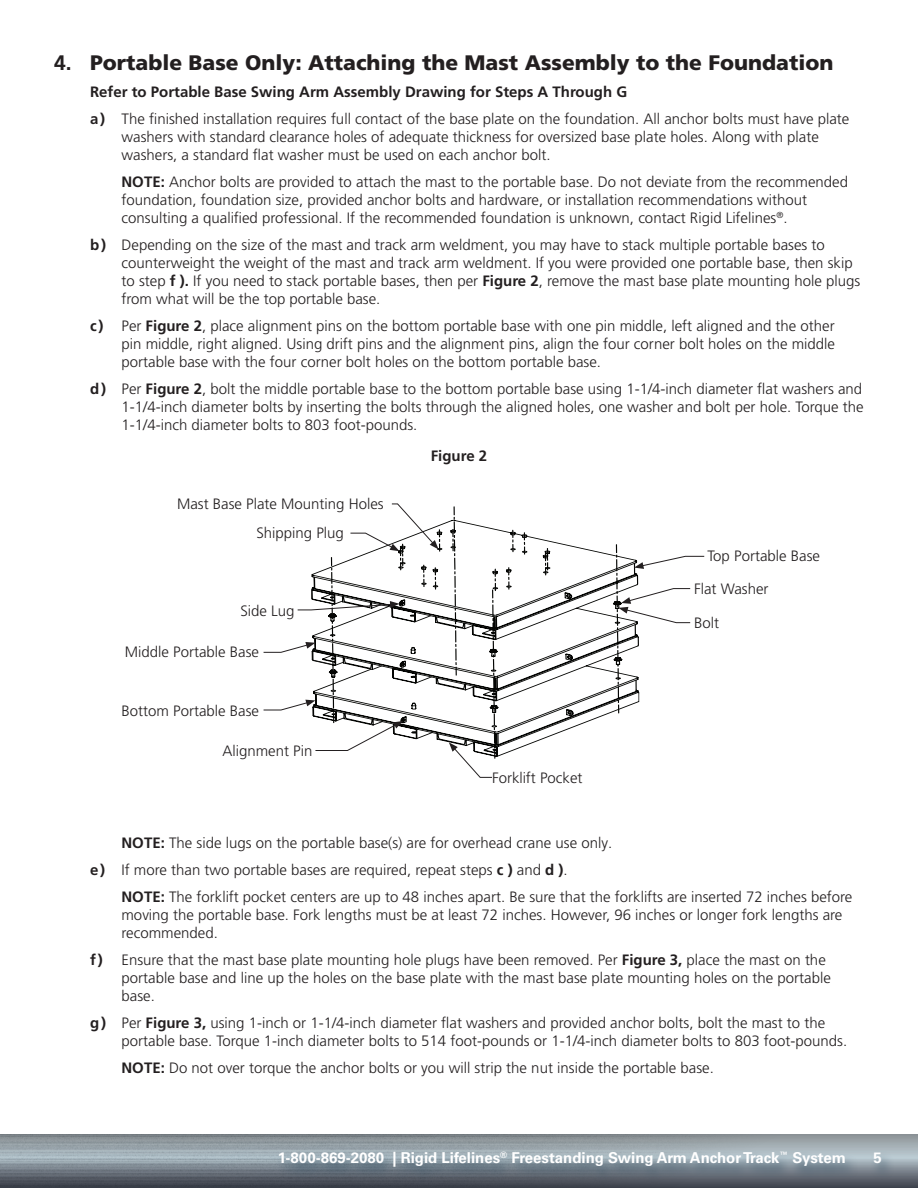
<style>
.page{position:relative;width:918px;height:1188px;background:#fff}
.page>*{position:absolute;margin:0;border:0;box-sizing:border-box;transform-origin:0 0}
.t1{font:900 21px "Frutiger LT Pro";color:#231f20}
.Notes{font:300 15px/18px "Frutiger LT Pro";color:#231f20}
.Main_Text{font:300 15px "Frutiger LT Pro";color:#231f20}
.t2{font:700 15px "Univers LT Pro 65";color:#fff}
.Main_Text_Indent{font:700 15px "Frutiger LT Pro";color:#231f20}
.s1{font-weight:700}
</style>
<div class="page">
<img style="left:0;top:1134px;width:918px;height:54px">
<div style="left:274px;top:1150px;width:621px;height:34px;background:#234358;opacity:.75"></div>
<svg style="left:312px;top:506px;width:327px;height:253px"></svg>
<svg style="left:263px;top:642px;width:52px;height:11px"></svg>
<svg style="left:350px;top:503px;width:89px;height:48px"></svg>
<svg style="left:634px;top:556px;width:71px;height:13px"></svg>
<svg style="left:618px;top:588px;width:73px;height:35px"></svg>
<svg style="left:297px;top:601px;width:103px;height:10px"></svg>
<svg style="left:263px;top:700px;width:52px;height:11px"></svg>
<svg style="left:315px;top:721px;width:88px;height:30px"></svg>
<svg style="left:449px;top:742px;width:44px;height:36px"></svg>
<p class="t1" style="left:54px;top:50px;width:781px"><span class="s1">4.</span> Portable Base Only: Attaching the Mast Assembly to the Foundation</p>
<p class="Main_Text_Indent" style="left:90px;top:83px;width:539px">Refer to Portable Base Swing Arm Assembly Drawing for Steps A Through G</p>
<p class="Notes" style="left:122px;top:110px;width:729px;text-indent:-32px"><span class="s1">a)</span> The finished installation requires full contact of the base plate on the foundation. All anchor bolts must have plate washers with standard clearance holes of adequate thickness for oversized base plate holes. Along with plate washers, a standard flat washer must be used on each anchor bolt.</p>
<p class="Notes" style="left:122px;top:173px;width:728px"><span class="s1">NOTE:</span> Anchor bolts are provided to attach the mast to the portable base. Do not deviate from the recommended foundation, foundation size, provided anchor bolts and hardware, or installation recommendations without consulting a qualified professional. If the recommended foundation is unknown, contact Rigid Lifelines<sup>®</sup>.</p>
<p class="Notes" style="left:122px;top:236px;width:740px;text-indent:-32px"><span class="s1">b)</span> Depending on the size of the mast and track arm weldment, you may have to stack multiple portable bases to counterweight the weight of the mast and track arm weldment. If you were provided one portable base, then skip to step <span class="s1">f ).</span> If you need to stack portable bases, then per <span class="s1">Figure 2</span>, remove the mast base plate mounting hole plugs from what will be the top portable base.</p>
<p class="Notes" style="left:122px;top:317px;width:715px;text-align:justify;text-indent:-32px"><span class="s1">c )</span> Per <span class="s1">Figure 2</span>, place alignment pins on the bottom portable base with one pin middle, left aligned and the other pin middle, right aligned. Using drift pins and the alignment pins, align the four corner bolt holes on the middle portable base with the four corner bolt holes on the bottom portable base.</p>
<p class="Notes" style="left:122px;top:380px;width:744px;text-align:justify;text-indent:-32px"><span class="s1">d)</span> Per <span class="s1">Figure 2</span>, bolt the middle portable base to the bottom portable base using 1-1/4-inch diameter flat washers and 1-1/4-inch diameter bolts by inserting the bolts through the aligned holes, one washer and bolt per hole. Torque the 1-1/4-inch diameter bolts to 803 foot-pounds.</p>
<p class="Main_Text_Indent" style="left:431px;top:447px;width:58px">Figure 2</p>
<p class="Main_Text" style="left:177px;top:495px;width:208px">Mast Base Plate Mounting Holes</p>
<p class="Main_Text" style="left:256px;top:524px;width:89px">Shipping Plug</p>
<p class="Main_Text" style="left:240px;top:602px;width:56px">Side Lug</p>
<p class="Main_Text" style="left:125px;top:643px;width:136px">Middle Portable Base</p>
<p class="Main_Text" style="left:122px;top:702px;width:139px">Bottom Portable Base</p>
<p class="Main_Text" style="left:222px;top:742px;width:92px">Alignment Pin</p>
<p class="Main_Text" style="left:492px;top:769px;width:92px">Forklift Pocket</p>
<p class="Main_Text" style="left:707px;top:547px;width:114px">Top Portable Base</p>
<p class="Main_Text" style="left:694px;top:580px;width:76px">Flat Washer</p>
<p class="Main_Text" style="left:694px;top:614px;width:27px">Bolt</p>
<p class="Notes" style="left:122px;top:834px;width:492px"><span class="s1">NOTE:</span> The side lugs on the portable base(s) are for overhead crane use only.</p>
<p class="Notes" style="left:90px;top:861px;width:479px"><span class="s1">e)</span> If more than two portable bases are required, repeat steps <span class="s1">c )</span> and <span class="s1">d )</span>.</p>
<p class="Notes" style="left:122px;top:888px;width:732px"><span class="s1">NOTE:</span> The forklift pocket centers are up to 48 inches apart. Be sure that the forklifts are inserted 72 inches before moving the portable base. Fork lengths must be at least 72 inches. However, 96 inches or longer fork lengths are recommended.</p>
<p class="Notes" style="left:122px;top:951px;width:711px;text-indent:-32px"><span class="s1">f)</span> Ensure that the mast base plate mounting hole plugs have been removed. Per <span class="s1">Figure 3,</span> place the mast on the portable base and line up the holes on the base plate with the mast base plate mounting holes on the portable base.</p>
<p class="Notes" style="left:122px;top:1014px;width:727px;text-indent:-32px"><span class="s1">g)</span> Per <span class="s1">Figure 3,</span> using 1-inch or 1-1/4-inch diameter flat washers and provided anchor bolts, bolt the mast to the portable base. Torque 1-inch diameter bolts to 514 foot-pounds or 1-1/4-inch diameter bolts to 803 foot-pounds.</p>
<p class="Notes" style="left:122px;top:1059px;width:594px"><span class="s1">NOTE:</span> Do not over torque the anchor bolts or you will strip the nut inside the portable base.</p>
<p class="t2" style="left:278px;top:1147px;width:570px">1-800-869-2080 | Rigid Lifelines<sup>®</sup> Freestanding Swing Arm Anchor Track<sup>™</sup> System</p>
<p class="t2" style="left:874px;top:1147px;width:10px">5</p>
</div>
